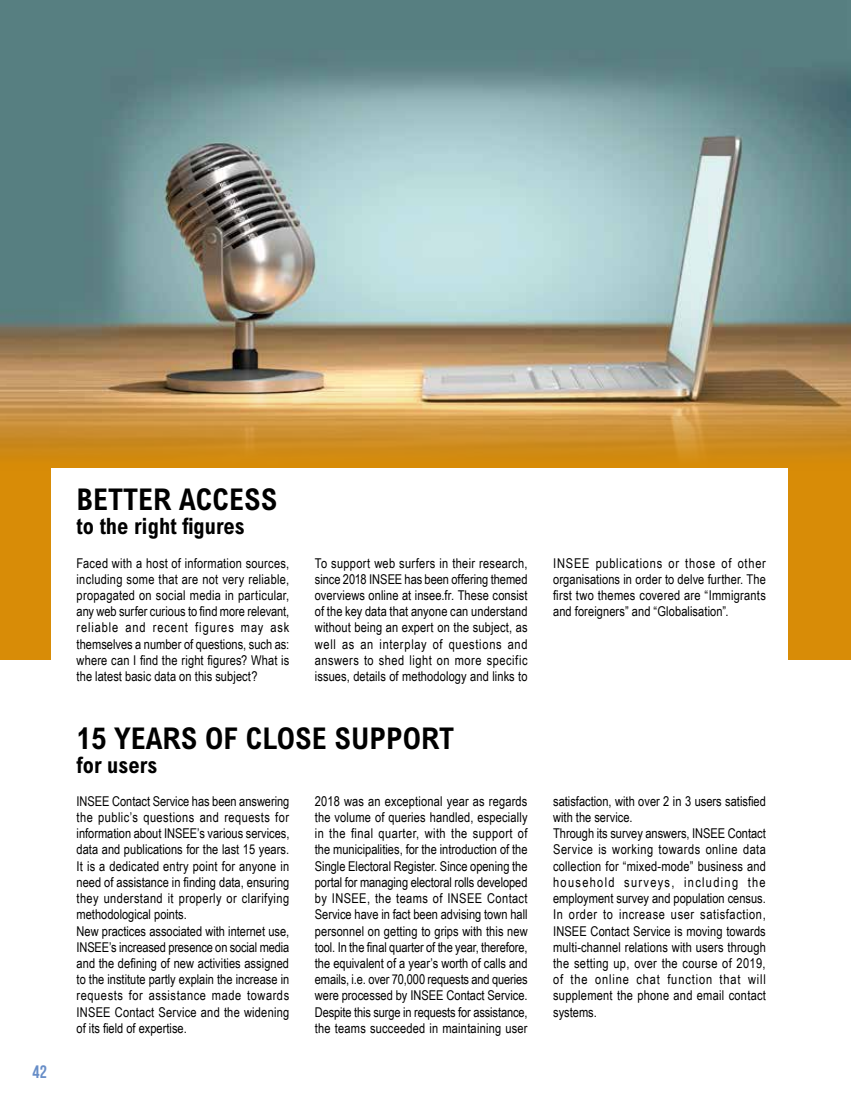
<style>
.page{position:relative;width:851px;height:1106px;background:#fff}
.page>*{position:absolute;margin:0;border:0;box-sizing:border-box;transform-origin:0 0}
.t1{font:700 condensed 30px "Arial";color:#000}
.t2{font:700 condensed 22.5px "Arial";color:#000}
.t3{font:700 18px "Bebas Neue";color:#688ec8}
.t4{font:13.5px/16.2px "Arial Narrow";letter-spacing:.01em;color:#000;text-align:justify}
</style>
<div class="page">
<div style="left:0;top:0;width:850px;height:659px;background:#d88c07"></div>
<img style="left:0;top:0;width:850px;height:470px">
<div style="left:51px;top:468px;width:736px;height:363px;background:#fff"></div>
<h3 class="t3" style="left:33px;top:1062px;width:16px">42</h3>
<h1 class="t1" style="left:77px;top:482px;width:202px">BETTER ACCESS</h1>
<h2 class="t2" style="left:77px;top:513px;width:170px">to the right figures</h2>
<p class="t4" style="left:77px;top:554px;width:214px">Faced with a host of information sources, including some that are not very reliable, propagated on social media in particular, any web surfer curious to find more relevant, reliable and recent figures may ask themselves a number of questions, such as: where can I find the right figures? What is the latest basic data on this subject?</p>
<p class="t4" style="left:315px;top:554px;width:214px">To support web surfers in their research, since 2018 INSEE has been offering themed overviews online at insee.fr. These consist of the key data that anyone can understand without being an expert on the subject, as well as an interplay of questions and answers to shed light on more specific issues, details of methodology and links to</p>
<p class="t4" style="left:553px;top:554px;width:214px">INSEE publications or those of other organisations in order to delve further. The first two themes covered are “Immigrants and foreigners” and “Globalisation”.</p>
<h1 class="t1" style="left:77px;top:720px;width:379px">15 YEARS OF CLOSE SUPPORT</h1>
<h2 class="t2" style="left:77px;top:751px;width:82px">for users</h2>
<p class="t4" style="left:77px;top:792px;width:214px;text-align:left">INSEE Contact Service has been answering the public’s questions and requests for information about INSEE’s various services, data and publications for the last 15 years.<br>It is a dedicated entry point for anyone in need of assistance in finding data, ensuring they understand it properly or clarifying methodological points.<br>New practices associated with internet use, INSEE’s increased presence on social media and the defining of new activities assigned to the institute partly explain the increase in requests for assistance made towards INSEE Contact Service and the widening of its field of expertise.</p>
<p class="t4" style="left:315px;top:792px;width:214px">2018 was an exceptional year as regards the volume of queries handled, especially in the final quarter, with the support of the municipalities, for the introduction of the Single Electoral Register. Since opening the portal for managing electoral rolls developed by INSEE, the teams of INSEE Contact Service have in fact been advising town hall personnel on getting to grips with this new tool. In the final quarter of the year, therefore, the equivalent of a year’s worth of calls and emails, i.e. over 70,000 requests and queries were processed by INSEE Contact Service.<br>Despite this surge in requests for assistance, the teams succeeded in maintaining user</p>
<p class="t4" style="left:553px;top:792px;width:214px;text-align:left">satisfaction, with over 2 in 3 users satisfied with the service.<br>Through its survey answers, INSEE Contact Service is working towards online data collection for “mixed-mode” business and household surveys, including the employment survey and population census.<br>In order to increase user satisfaction, INSEE Contact Service is moving towards multi-channel relations with users through the setting up, over the course of 2019, of the online chat function that will supplement the phone and email contact systems.</p>
</div>
